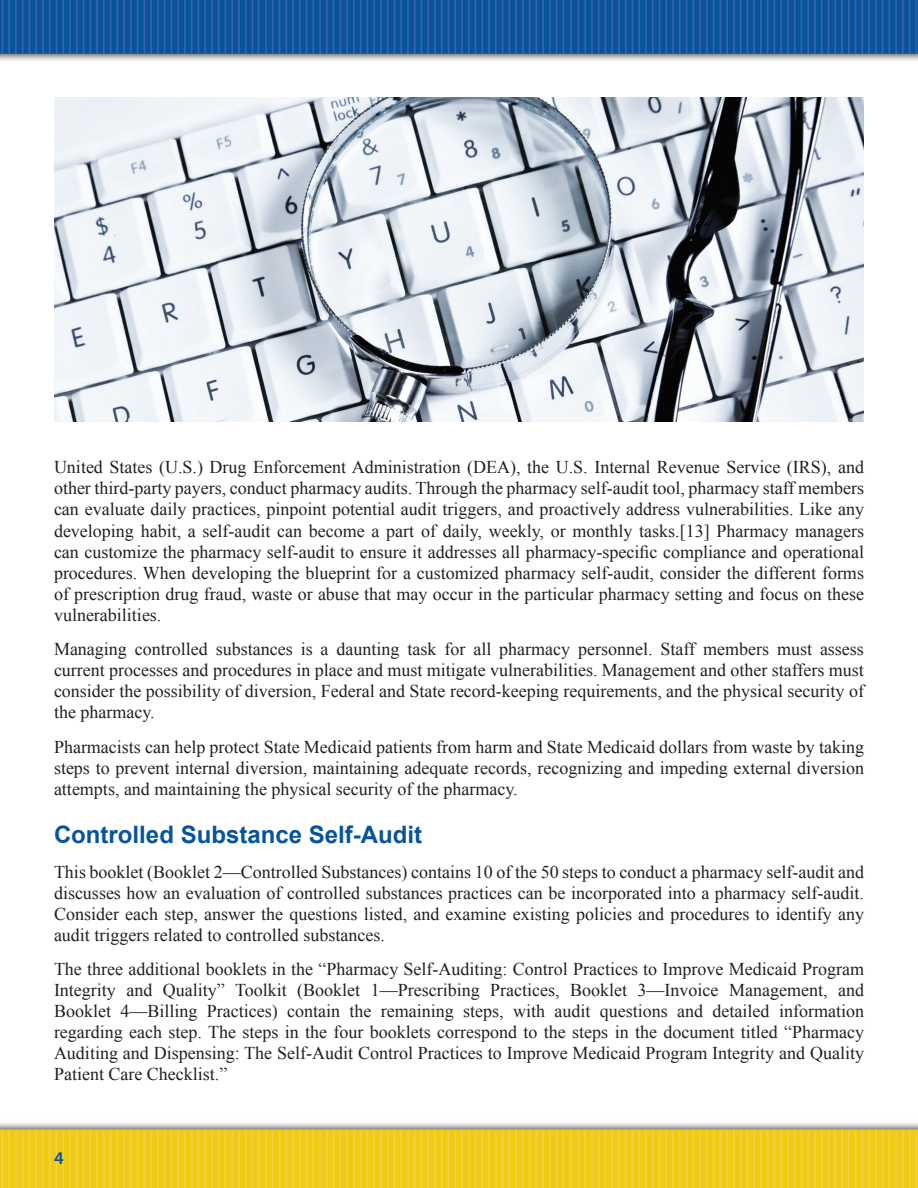
<style>
.page{position:relative;width:918px;height:1188px;background:#fff}
.page>*{position:absolute;margin:0;border:0;box-sizing:border-box;transform-origin:0 0}
.t1{font:700 24px "Arial";color:#07549c}
.t2{font:18px/21px "Times New Roman";color:#231f20;text-align:justify}
.t3{font:600 18px "Myriad Pro";color:#07549c}
</style>
<div class="page">
<img style="left:0;top:0;width:918px;height:61px">
<img style="left:0;top:1123px;width:918px;height:65px">
<img style="left:54px;top:97px;width:810px;height:324px">
<p class="t2" style="left:54px;top:457px;width:812px">United States (U.S.) Drug Enforcement Administration (DEA), the U.S. Internal Revenue Service (IRS), and other third-party payers, conduct pharmacy audits. Through the pharmacy self-audit tool, pharmacy staff members can evaluate daily practices, pinpoint potential audit triggers, and proactively address vulnerabilities. Like any developing habit, a self-audit can become a part of daily, weekly, or monthly tasks.[13] Pharmacy managers can customize the pharmacy self-audit to ensure it addresses all pharmacy-specific compliance and operational procedures. When developing the blueprint for a customized pharmacy self-audit, consider the different forms of prescription drug fraud, waste or abuse that may occur in the particular pharmacy setting and focus on these vulnerabilities.</p>
<p class="t2" style="left:54px;top:638px;width:812px">Managing controlled substances is a daunting task for all pharmacy personnel. Staff members must assess current processes and procedures in place and must mitigate vulnerabilities. Management and other staffers must consider the possibility of diversion, Federal and State record-keeping requirements, and the physical security of the pharmacy.</p>
<p class="t2" style="left:54px;top:736px;width:812px">Pharmacists can help protect State Medicaid patients from harm and State Medicaid dollars from waste by taking steps to prevent internal diversion, maintaining adequate records, recognizing and impeding external diversion attempts, and maintaining the physical security of the pharmacy.</p>
<h2 class="t1" style="left:54px;top:819px;width:370px">Controlled Substance Self-Audit</h2>
<p class="t2" style="left:54px;top:861px;width:812px">This booklet (Booklet 2—Controlled Substances) contains 10 of the 50 steps to conduct a pharmacy self-audit and discusses how an evaluation of controlled substances practices can be incorporated into a pharmacy self-audit.<br>Consider each step, answer the questions listed, and examine existing policies and procedures to identify any audit triggers related to controlled substances.</p>
<p class="t2" style="left:54px;top:958px;width:812px">The three additional booklets in the “Pharmacy Self-Auditing: Control Practices to Improve Medicaid Program Integrity and Quality” Toolkit (Booklet 1—Prescribing Practices, Booklet 3—Invoice Management, and Booklet 4—Billing Practices) contain the remaining steps, with audit questions and detailed information regarding each step. The steps in the four booklets correspond to the steps in the document titled “Pharmacy Auditing and Dispensing: The Self-Audit Control Practices to Improve Medicaid Program Integrity and Quality Patient Care Checklist.”</p>
<p class="t3" style="left:54px;top:1147px;width:11px">4</p>
</div>
